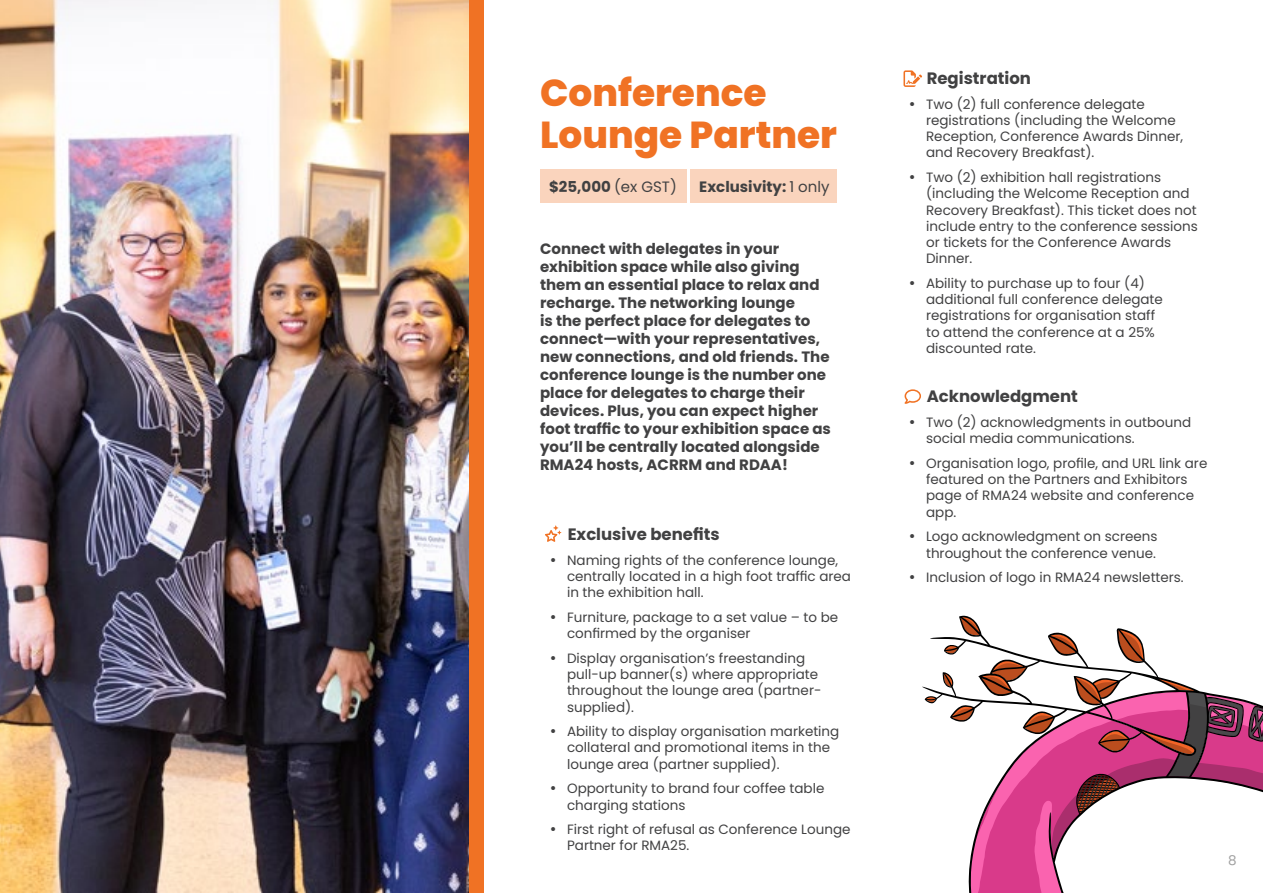
<style>
.page{position:relative;width:1263px;height:893px;background:#fff}
.page>*{position:absolute;margin:0;border:0;box-sizing:border-box;transform-origin:0 0}
.t1{font:800 37.5px/42px "Poppins";color:#f07224}
.t2{font:700 16.5px "Poppins";color:#414142}
.t3{font:700 15px/18px "Poppins";color:#414142}
.t4{font:13.5px/16.2px "Poppins";color:#414142}
.t5{font:13.5px "Poppins";color:#a0a0a0}
.s1{font-weight:400}
</style>
<div class="page">
<svg style="left:545px;top:525px;width:16px;height:17px"></svg>
<svg style="left:903px;top:70px;width:19px;height:17px"></svg>
<svg style="left:904px;top:389px;width:17px;height:15px"></svg>
<div style="left:468px;top:0;width:16px;height:893px;background:#f07224"></div>
<img style="left:0;top:0;width:468px;height:893px">
<svg style="left:922px;top:616px;width:341px;height:277px"></svg>
<div style="left:540px;top:169px;width:147px;height:34px;background:#fad4bd"></div>
<div style="left:690px;top:169px;width:147px;height:34px;background:#fad4bd"></div>
<h1 class="t1" style="left:540px;top:72px;width:298px">Conference<br>Lounge Partner</h1>
<p class="t3" style="left:549px;top:178px;width:129px">$25,000 <span class="s1">(ex GST)</span></p>
<p class="t3" style="left:699px;top:178px;width:132px">Exclusivity: <span class="s1">1 only</span></p>
<p class="t3" style="left:540px;top:240px;width:292px">Connect with delegates in your exhibition space while also giving them an essential place to relax and recharge. The networking lounge<br>is the perfect place for delegates to connect—with your representatives, new connections, and old friends. The conference lounge is the number one place for delegates to charge their devices. Plus, you can expect higher foot traffic to your exhibition space as you’ll be centrally located alongside RMA24 hosts, ACRRM and RDAA!</p>
<p class="t2" style="left:568px;top:525px;width:154px">Exclusive benefits</p>
<p class="t4" style="left:567px;top:552px;width:285px">Naming rights of the conference lounge, centrally located in a high foot traffic area in the exhibition hall.</p>
<p class="t4" style="left:567px;top:609px;width:273px">Furniture, package to a set value – to be confirmed by the organiser</p>
<p class="t4" style="left:567px;top:650px;width:256px">Display organisation’s freestanding pull-up banner(s) where appropriate throughout the lounge area (partner&shy;supplied).</p>
<p class="t4" style="left:567px;top:723px;width:274px">Ability to display organisation marketing collateral and promotional items in the lounge area (partner supplied).</p>
<p class="t4" style="left:567px;top:781px;width:259px">Opportunity to brand four coffee table charging stations</p>
<p class="t4" style="left:567px;top:821px;width:285px">First right of refusal as Conference Lounge<br>Partner for RMA25.</p>
<p class="t2" style="left:927px;top:69px;width:106px">Registration</p>
<p class="t4" style="left:926px;top:96px;width:259px">Two (2) full conference delegate registrations (including the Welcome Reception, Conference Awards Dinner, and Recovery Breakfast).</p>
<p class="t4" style="left:926px;top:169px;width:273px">Two (2) exhibition hall registrations (including the Welcome Reception and Recovery Breakfast). This ticket does not include entry to the conference sessions or tickets for the Conference Awards Dinner.</p>
<p class="t4" style="left:926px;top:275px;width:238px">Ability to purchase up to four (4) additional full conference delegate registrations for organisation staff to attend the conference at a 25% discounted rate.</p>
<p class="t2" style="left:927px;top:387px;width:153px">Acknowledgment</p>
<p class="t4" style="left:926px;top:414px;width:267px">Two (2) acknowledgments in outbound social media communications.</p>
<p class="t4" style="left:926px;top:455px;width:283px">Organisation logo, profile, and URL link are featured on the Partners and Exhibitors page of RMA24 website and conference app.</p>
<p class="t4" style="left:926px;top:529px;width:233px">Logo acknowledgment on screens throughout the conference venue.</p>
<p class="t4" style="left:926px;top:569px;width:259px">Inclusion of logo in RMA24 newsletters.</p>
<p class="t5" style="left:1228px;top:852px;width:10px">8</p>
</div>
